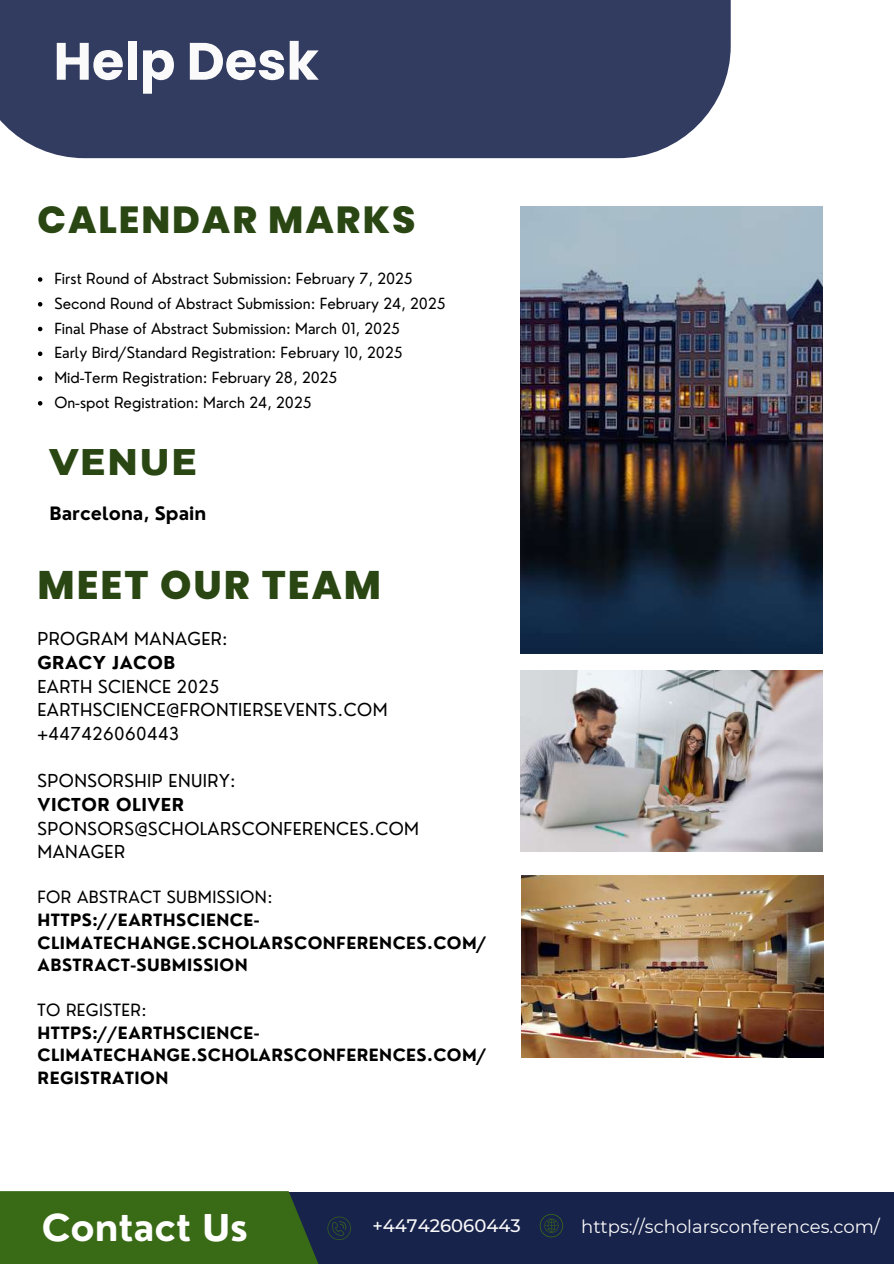
<style>
.page{position:relative;width:894px;height:1264px;background:#fff}
.page>*{position:absolute;margin:0;border:0;box-sizing:border-box;transform-origin:0 0}
.t1{font:700 52.5px "Poppins";color:#fafafa}
.t2{font:800 39.9px "Poppins";letter-spacing:.05em;color:#294613}
.t3{font:800 37.8px "Poppins";letter-spacing:.05em;color:#294613}
.t4{font:800 37.8px "Montserrat";letter-spacing:.05em;color:#294613}
.t5{font:700 36px "Nourd";color:#fff}
.t6{font:18px "Montserrat";color:#fafafa}
.t7{font:700 18px "Nourd";color:#000}
.t8{font:500 18px "Montserrat";color:#fafafa}
.t9{font:17.4px/23.7px "Nourd";letter-spacing:.025em;color:#000}
.t10{font:700 17.4px "Nourd";letter-spacing:.025em;color:#000}
.t11{font:700 16.5px/22.5px "Nourd";letter-spacing:.025em;color:#000}
.t12{font:16.5px "Nourd";letter-spacing:.025em;color:#000}
.t13{font:15px/24.8px "Nourd";color:#000}
</style>
<div class="page">
<div style="left:208px;top:1191px;width:685px;height:72px;background:#18234b"></div>
<svg style="left:0;top:1191px;width:452px;height:72px;fill:#396a15"></svg>
<svg style="left:539px;top:1214px;width:24px;height:23px"></svg>
<svg style="left:327px;top:1216px;width:24px;height:23px"></svg>
<div style="left:0;top:0;width:730px;height:158px;background:#323b60"></div>
<img style="left:520px;top:206px;width:302px;height:447px">
<img style="left:520px;top:670px;width:302px;height:181px">
<img style="left:521px;top:875px;width:301px;height:182px">
<svg style="left:38px;top:277px;width:4px;height:5px"></svg>
<svg style="left:38px;top:302px;width:4px;height:4px"></svg>
<svg style="left:38px;top:327px;width:4px;height:4px"></svg>
<svg style="left:38px;top:351px;width:4px;height:5px"></svg>
<svg style="left:38px;top:376px;width:4px;height:5px"></svg>
<svg style="left:38px;top:401px;width:4px;height:4px"></svg>
<h1 class="t1" style="left:53px;top:25px;width:267px">Help Desk</h1>
<h3 class="t3" style="left:38px;top:193px;width:379px">CALENDAR MARKS</h3>
<p class="t13" style="left:54px;top:266px;width:392px">First Round of Abstract Submission: February 7, 2025<br>Second Round of Abstract Submission: February 24, 2025<br>Final Phase of Abstract Submission: March 01, 2025<br>Early Bird/Standard Registration: February 10, 2025<br>Mid-Term Registration: February 28, 2025<br>On-spot Registration: March 24, 2025</p>
<h3 class="t4" style="left:49px;top:438px;width:149px">VENUE</h3>
<p class="t7" style="left:49px;top:502px;width:158px">Barcelona, Spain</p>
<h2 class="t2" style="left:38px;top:557px;width:345px">MEET OUR TEAM</h2>
<p class="t9" style="left:38px;top:627px;width:192px">PROGRAM MANAGER:</p>
<p class="t10" style="left:38px;top:651px;width:139px">GRACY JACOB</p>
<p class="t9" style="left:38px;top:674px;width:351px">EARTH SCIENCE 2025<br>EARTHSCIENCE@FRONTIERSEVENTS.COM +447426060443</p>
<p class="t9" style="left:38px;top:768px;width:200px">SPONSORSHIP ENUIRY:</p>
<p class="t10" style="left:38px;top:793px;width:148px">VICTOR OLIVER</p>
<p class="t9" style="left:38px;top:816px;width:383px">SPONSORS@SCHOLARSCONFERENCES.COM<br>MANAGER</p>
<p class="t12" style="left:38px;top:887px;width:236px">FOR ABSTRACT SUBMISSION:</p>
<p class="t11" style="left:38px;top:908px;width:450px">HTTPS://EARTHSCIENCE-<br>CLIMATECHANGE.SCHOLARSCONFERENCES.COM/<br>ABSTRACT-SUBMISSION</p>
<p class="t12" style="left:38px;top:999px;width:111px">TO REGISTER:</p>
<p class="t11" style="left:38px;top:1021px;width:450px">HTTPS://EARTHSCIENCE-<br>CLIMATECHANGE.SCHOLARSCONFERENCES.COM/<br>REGISTRATION</p>
<h3 class="t5" style="left:42px;top:1204px;width:208px">Contact Us</h3>
<p class="t8" style="left:372px;top:1213px;width:150px">+447426060443</p>
<p class="t6" style="left:581px;top:1215px;width:300px">https://scholarsconferences.com/</p>
</div>
